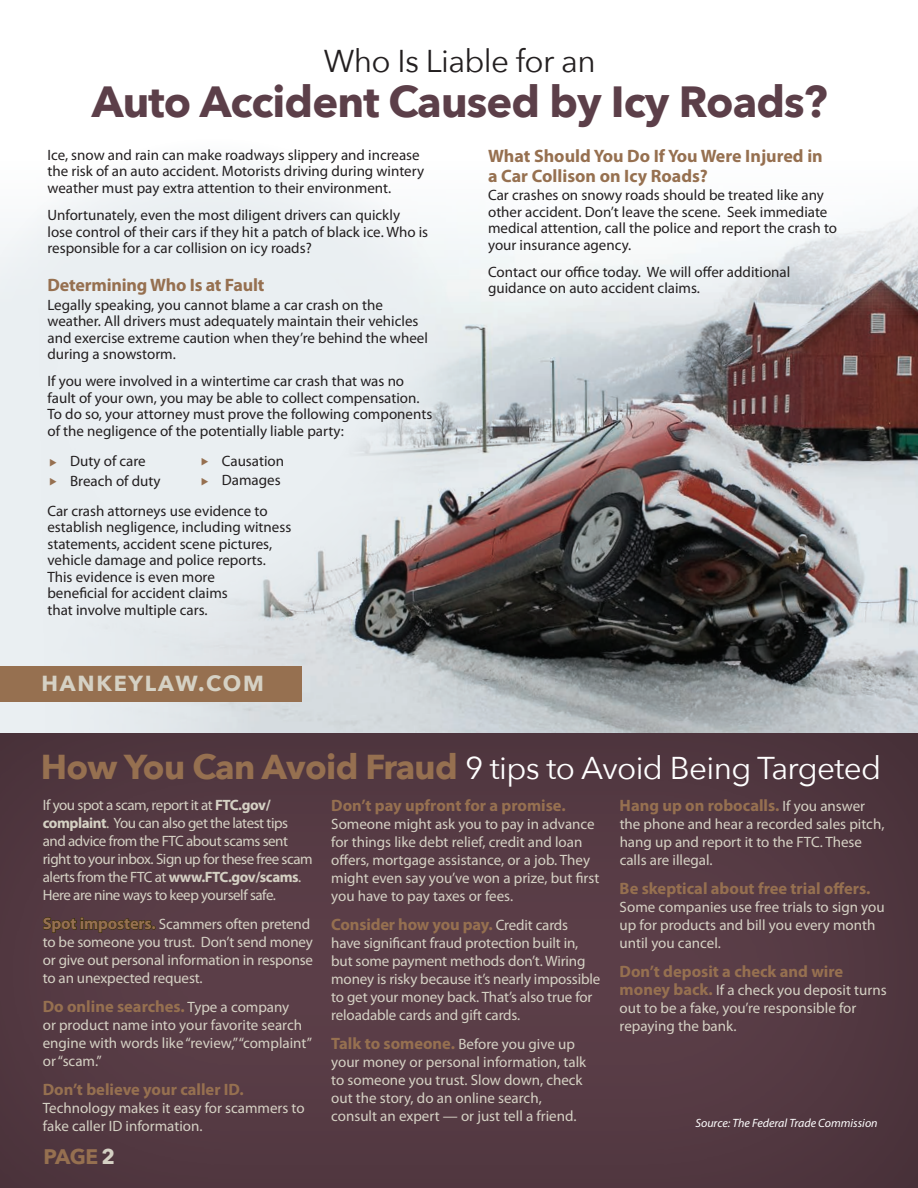
<style>
.page{position:relative;width:918px;height:1188px;background:#fff}
.page>*{position:absolute;margin:0;border:0;box-sizing:border-box;transform-origin:0 0}
.t1{font:700 43.5px "Avenir Next";letter-spacing:-.02em;color:#5c3f49}
.t2{font:31.5px "Avenir Next";letter-spacing:-.02em;color:#fff}
.t3{font:31.5px "Avenir Next";letter-spacing:-.02em;color:#231f20}
.t4{font:700 21.75px "Avenir Next";letter-spacing:.08em;color:#d5d1c4}
.t5{font:700 21px "Avenir Next";color:#967050}
.t6{font:700 18px/19.5px "Myriad Pro";color:#967050}
.t7{font:700 16.5px "Myriad Pro";color:#967050}
.t8{font:15px/16.5px "Myriad Pro";color:#231f20}
.t9{font:15px/18px "Myriad Pro";letter-spacing:-.005em;color:#d5d1c4}
.t10{font:15px/18px "Myriad Pro";letter-spacing:-.03em;color:#d5d1c4}
.t11{font:italic 12px "Myriad Pro";color:#fff}
.s1{font-weight:700;font-size:34.5px;color:#967050}
.s2{font-weight:700}
.s3{font-weight:700;font-size:16.5px;color:#352d01}
.s4{font-weight:400;font-size:15px;color:#d5d1c4}
.s5{font-weight:700;font-size:16.5px;color:#967050}
.s6{color:#d5d1c4}
</style>
<div class="page">
<img style="left:8px;top:244px;width:910px;height:486px">
<div style="left:0;top:730px;width:918px;height:458px;background:#553a43"></div>
<div style="left:0;top:666px;width:301px;height:36px;background:#967050"></div>
<svg style="left:0;top:165px;width:460px;height:483px;background:#e2e6e8"></svg>
<svg style="left:50px;top:459px;width:7px;height:7px"></svg>
<svg style="left:50px;top:478px;width:7px;height:8px"></svg>
<svg style="left:202px;top:458px;width:6px;height:8px"></svg>
<svg style="left:202px;top:478px;width:6px;height:7px"></svg>
<h2 class="t3" style="left:324px;top:34px;width:273px">Who Is Liable for an</h2>
<h1 class="t1" style="left:92px;top:64px;width:737px">Auto Accident Caused by Icy Roads?</h1>
<p class="t8" style="left:47px;top:146px;width:378px">Ice, snow and rain can make roadways slippery and increase the risk of an auto accident. Motorists driving during wintery weather must pay extra attention to their environment.</p>
<p class="t8" style="left:47px;top:207px;width:382px">Unfortunately, even the most diligent drivers can quickly lose control of their cars if they hit a patch of black ice. Who is responsible for a car collision on icy roads?</p>
<p class="t6" style="left:47px;top:274px;width:219px">Determining Who Is at Fault</p>
<p class="t8" style="left:47px;top:296px;width:382px">Legally speaking, you cannot blame a car crash on the weather. All drivers must adequately maintain their vehicles and exercise extreme caution when they’re behind the wheel during a snowstorm.</p>
<p class="t8" style="left:47px;top:373px;width:386px">If you were involved in a wintertime car crash that was no fault of your own, you may be able to collect compensation.<br>To do so, your attorney must prove the following components of the negligence of the potentially liable party:</p>
<p class="t8" style="left:70px;top:451px;width:92px;line-height:19.5px">Duty of care<br>Breach of duty</p>
<p class="t8" style="left:47px;top:502px;width:245px">Car crash attorneys use evidence to establish negligence, including witness statements, accident scene pictures, vehicle damage and police reports.<br>This evidence is even more<br>beneficial for accident claims<br>that involve multiple cars.</p>
<p class="t8" style="left:222px;top:451px;width:64px;line-height:19.5px">Causation<br>Damages</p>
<h3 class="t4" style="left:42px;top:665px;width:224px">HANKEYLAW.COM</h3>
<p class="t6" style="left:488px;top:146px;width:336px">What Should You Do If You Were Injured in a Car Collison on Icy Roads?</p>
<p class="t8" style="left:488px;top:187px;width:351px">Car crashes on snowy roads should be treated like any other accident. Don’t leave the scene. Seek immediate medical attention, call the police and report the crash to your insurance agency.</p>
<p class="t8" style="left:488px;top:263px;width:304px">Contact our office today. We will offer additional guidance on auto accident claims.</p>
<h2 class="t2" style="left:41px;top:741px;width:842px"><span class="s1">How You Can Avoid Fraud</span> 9 tips to Avoid Being Targeted</h2>
<p class="t10" style="left:43px;top:796px;width:271px">If you spot a scam, report it at <span class="s2">FTC.gov/ complaint</span>. You can also get the latest tips and advice from the FTC about scams sent right to your inbox. Sign up for these free scam alerts from the FTC at <span class="s2">www.FTC.gov/scams</span>.<br>Here are nine ways to keep yourself safe.</p>
<p class="t9" style="left:43px;top:915px;width:272px"><span class="s3">Spot imposters.</span> Scammers often pretend to be someone you trust. Don’t send money or give out personal information in response to an unexpected request.</p>
<p class="t7" style="left:43px;top:996px;width:248px">Do online searches. <span class="s4">Type a company</span></p>
<p class="t9" style="left:43px;top:1016px;width:271px">or product name into your favorite search engine with words like “review,” “complaint” or “scam.”</p>
<p class="t7" style="left:43px;top:1078px;width:202px">Don’t believe your caller ID.</p>
<p class="t9" style="left:43px;top:1098px;width:263px">Technology makes it easy for scammers to fake caller ID information.</p>
<p class="t7" style="left:331px;top:795px;width:236px">Don’t pay upfront for a promise.</p>
<p class="t9" style="left:331px;top:815px;width:270px">Someone might ask you to pay in advance for things like debt relief, credit and loan offers, mortgage assistance, or a job. They might even say you’ve won a prize, but first you have to pay taxes or fees.</p>
<p class="t7" style="left:331px;top:914px;width:238px">Consider how you pay. <span class="s4">Credit cards</span></p>
<p class="t9" style="left:331px;top:934px;width:271px">have significant fraud protection built in, but some payment methods don’t. Wiring money is risky because it’s nearly impossible to get your money back. That’s also true for reloadable cards and gift cards.</p>
<p class="t9" style="left:331px;top:1035px;width:257px"><span class="s5">Talk to someone.</span> Before you give up your money or personal information, talk to someone you trust. Slow down, check out the story, do an online search, consult an expert — or just tell a friend.</p>
<p class="t7" style="left:620px;top:795px;width:247px">Hang up on robocalls. <span class="s4">If you answer</span></p>
<p class="t9" style="left:620px;top:815px;width:266px">the phone and hear a recorded sales pitch, hang up and report it to the FTC. These calls are illegal.</p>
<p class="t7" style="left:620px;top:878px;width:252px">Be skeptical about free trial offers.</p>
<p class="t9" style="left:620px;top:898px;width:267px">Some companies use free trials to sign you up for products and bill you every month until you cancel.</p>
<p class="t7" style="left:620px;top:961px;width:225px">Don’t deposit a check and wire</p>
<p class="t9" style="left:620px;top:981px;width:269px"><span class="s5">money back.</span> If a check you deposit turns out to be a fake, you’re responsible for repaying the bank.</p>
<p class="t11" style="left:695px;top:1116px;width:184px">Source: The Federal Trade Commission</p>
<h3 class="t5" style="left:43px;top:1138px;width:73px">PAGE <span class="s6">2</span></h3>
</div>
